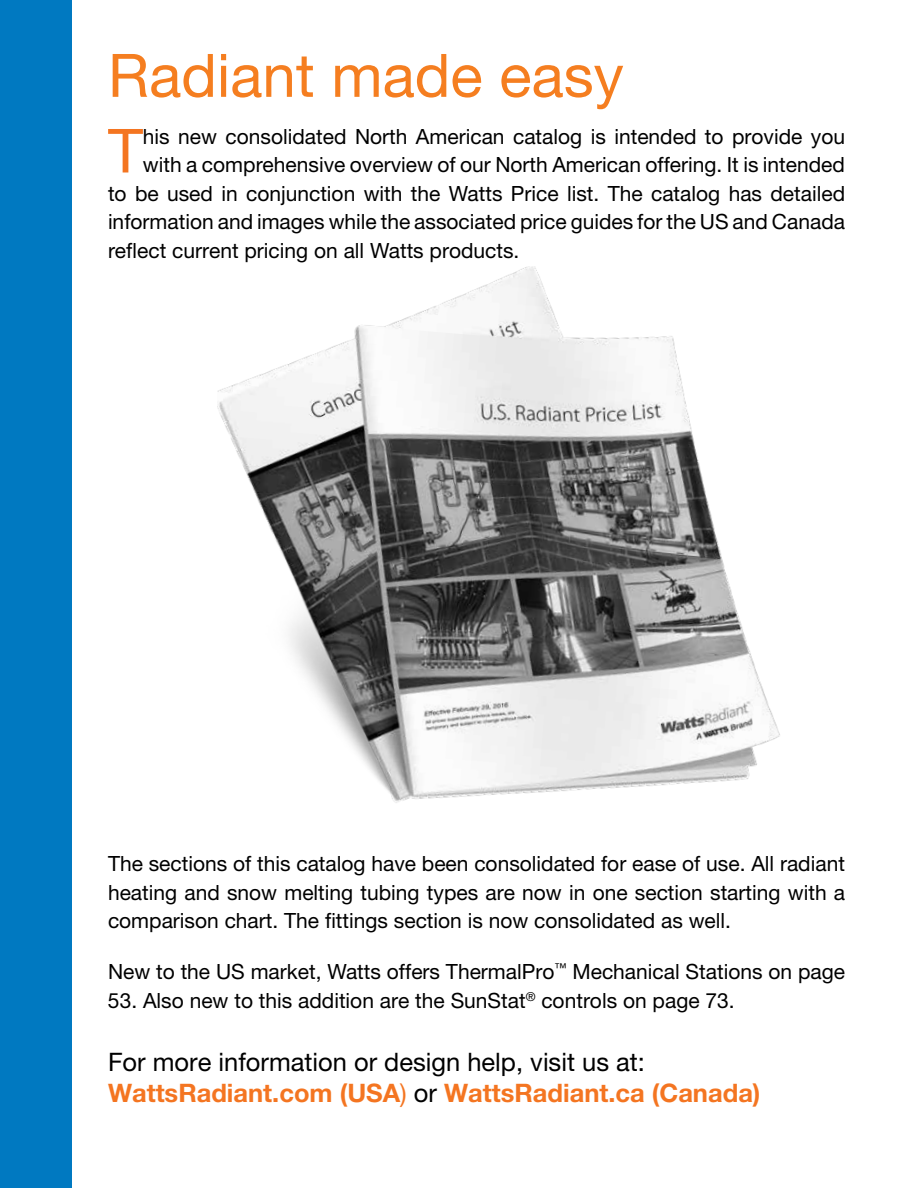
<style>
.page{position:relative;width:918px;height:1188px;background:#fff}
.page>*{position:absolute;margin:0;border:0;box-sizing:border-box;transform-origin:0 0}
.t1{font:60.9px "Helvetica Neue LT Std";color:#f47521}
.t2{font:60px "Helvetica Neue LT Std";color:#f57e20}
.t3{font:25.5px/30.6px "Helvetica Neue LT Std";color:#000}
.t4{font:21px/28.5px "Helvetica Neue LT Std";color:#000;text-align:justify}
.s1{font-weight:700;color:#f47521}
.s2{color:#f47521}
</style>
<div class="page">
<div style="left:0;top:0;width:72px;height:1188px;background:#0079c1"></div>
<img style="left:217px;top:266px;width:563px;height:537px">
<h2 class="t2" style="left:108px;top:40px;width:517px">Radiant made easy</h2>
<h1 class="t1" style="left:108px;top:115px;width:36px">T</h1>
<p class="t4" style="left:143px;top:122px;width:704px">his new consolidated North American catalog is intended to provide you</p>
<p class="t4" style="left:143px;top:150px;width:704px">with a comprehensive overview of our North American offering. It is intended</p>
<p class="t4" style="left:108px;top:179px;width:739px">to be used in conjunction with the Watts Price list. The catalog has detailed</p>
<p class="t4" style="left:108px;top:207px;width:739px">information and images while the associated price guides for the US and Canada</p>
<p class="t4" style="left:108px;top:236px;width:413px">reflect current pricing on all Watts products.</p>
<p class="t4" style="left:108px;top:849px;width:739px">The sections of this catalog have been consolidated for ease of use. All radiant heating and snow melting tubing types are now in one section starting with a comparison chart. The fittings section is now consolidated as well.</p>
<p class="t4" style="left:108px;top:957px;width:739px">New to the US market, Watts offers ThermalPro<sup>™</sup> Mechanical Stations on page</p>
<p class="t4" style="left:108px;top:986px;width:628px">53. Also new to this addition are the SunStat<sup>®</sup> controls on page 73.</p>
<p class="t3" style="left:108px;top:1046px;width:654px">For more information or design help, visit us at:<br><span class="s1">WattsRadiant.com (USA</span><span class="s2">)</span> or <span class="s1">WattsRadiant.ca (Canada)</span></p>
</div>
